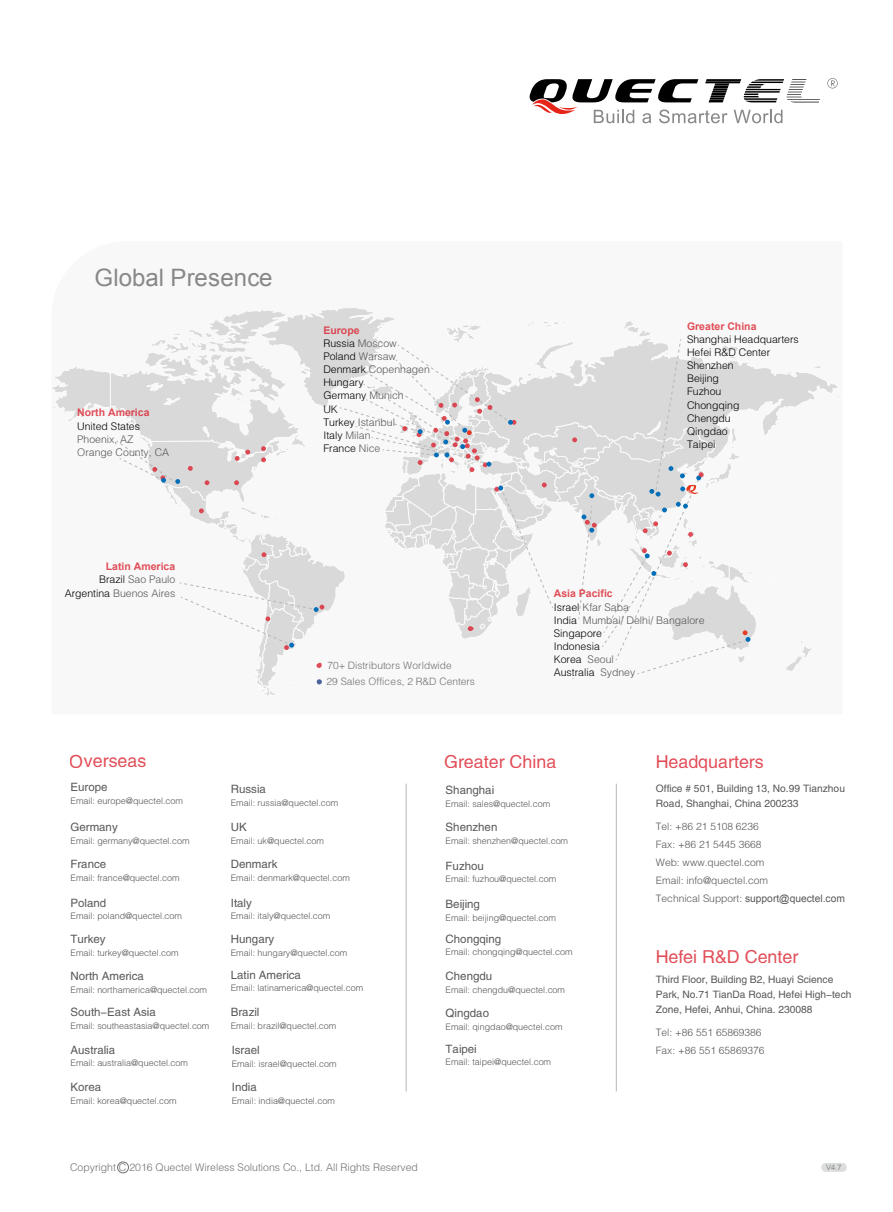
<style>
.page{position:relative;width:893px;height:1212px;background:#fff}
.page>*{position:absolute;margin:0;border:0;box-sizing:border-box;transform-origin:0 0}
.t1{font:24px "Arial";letter-spacing:.005em;color:#888889}
.t2{font:18px "FZHTJW GB1 0";color:#db222f}
.t3{font:11.55px "FZHTJW GB1 0";color:#595757}
.t4{font:10.5px/13.2px "FZZDXK GBK1 0";color:#000}
.t5{font:10.5px "FZZDXK GBK1 0";color:#727171}
.t6{font:10.5px/13.2px "FZZDXK GBK1 0";color:#595757;text-align:right}
.t7{font:700 10.5px "Arial";color:rgb(219 34 47/.8)}
.t8{font:10.2px/15px "FZHTJW GB1 0";color:#595757}
.t9{font:10.2px/18px "FZZDXK GBK1 0";color:#595757}
.t10{font:10.2px/15.8px "FZZDXK GBK1 0";color:#727171}
.t11{font:10.2px "Arial";color:#595757}
.t12{font:9px "FZZDXK GBK1 0";color:#595757}
.t13{font:7.5px "Arial";color:#888889}
.s1{color:#000}
.s2{color:#595757}
.s3{font-family:"FZZDXK GBK1 0"}
</style>
<div class="page">
<div style="left:117px;top:1161px;width:12px;height:12px;border:1px solid #727171;border-radius:50%"></div>
<hr style="left:406px;top:784px;width:1px;height:307px;background:#b5b6b6">
<hr style="left:616px;top:784px;width:1px;height:307px;background:#b5b6b6">
<div style="left:821px;top:1163px;width:26px;height:9px;background:#dcdddd;border-radius:4px"></div>
<svg style="left:827px;top:78px;width:11px;height:10px"></svg>
<svg style="left:529px;top:79px;width:291px;height:44px"></svg>
<svg style="left:52px;top:308px;width:763px;height:388px"></svg>
<h1 class="t1" style="left:95px;top:269px;width:179px">Global Presence</h1>
<p class="t7" style="left:77px;top:409px;width:74px">North America</p>
<p class="t4" style="left:77px;top:419px;width:64px">United States</p>
<p class="t6" style="left:77px;top:433px;width:93px;text-align:left">Phoenix, AZ<br>Orange County, CA</p>
<p class="t7" style="left:106px;top:563px;width:71px">Latin America</p>
<p class="t6" style="left:65px;top:573px;width:112px"><span class="s1">Brazil</span> Sao Paulo<br><span class="s1">Argentina</span> Buenos Aires</p>
<p class="t7" style="left:323px;top:326px;width:38px">Europe</p>
<p class="t4" style="left:323px;top:337px;width:108px">Russia <span class="s2">Moscow<br></span>Poland <span class="s2">Warsaw<br></span>Denmark <span class="s2">Copenhagen<br></span>Hungary<br>Germany <span class="s2">Munich<br></span>UK<br>Turkey <span class="s2">Istanbul<br></span>Italy <span class="s2">Milan<br></span>France <span class="s2">Nice</span></p>
<p class="t10" style="left:327px;top:658px;width:150px">70+ Distributors Worldwide<br>29 Sales Offices, 2 R&amp;D Centers</p>
<p class="t7" style="left:687px;top:322px;width:71px">Greater China</p>
<p class="t4" style="left:687px;top:333px;width:113px">Shanghai Headquarters<br>Hefei R&amp;D Center<br>Shenzhen<br>Beijing<br>Fuzhou<br>Chongqing<br>Chengdu<br>Qingdao<br>Taipei</p>
<p class="t7" style="left:554px;top:590px;width:60px">Asia Pacific</p>
<p class="t4" style="left:554px;top:600px;width:152px">Israel <span class="s2">Kfar Saba<br></span>India <span class="s2">Mumbai/ Delhi/ Bangalore<br></span>Singapore<br>Indonesia<br>Korea <span class="s2">Seoul<br></span>Australia <span class="s2">Sydney</span></p>
<h2 class="t2" style="left:70px;top:751px;width:78px">Overseas</h2>
<h2 class="t2" style="left:444px;top:751px;width:114px">Greater China</h2>
<h2 class="t2" style="left:656px;top:751px;width:110px">Headquarters</h2>
<p class="t3" style="left:71px;top:781px;width:39px">Europe</p>
<p class="t12" style="left:71px;top:796px;width:114px">Email: europe@quectel.com</p>
<p class="t3" style="left:231px;top:783px;width:37px">Russia</p>
<p class="t12" style="left:231px;top:798px;width:109px">Email: russia@quectel.com</p>
<p class="t3" style="left:71px;top:820px;width:49px">Germany</p>
<p class="t12" style="left:71px;top:835px;width:120px">Email: germany@quectel.com</p>
<p class="t3" style="left:231px;top:820px;width:17px">UK</p>
<p class="t12" style="left:231px;top:835px;width:95px">Email: uk@quectel.com</p>
<p class="t3" style="left:71px;top:858px;width:37px">France</p>
<p class="t12" style="left:71px;top:873px;width:111px">Email: france@quectel.com</p>
<p class="t3" style="left:231px;top:858px;width:48px">Denmark</p>
<p class="t12" style="left:231px;top:873px;width:120px">Email: denmark@quectel.com</p>
<p class="t3" style="left:71px;top:896px;width:37px">Poland</p>
<p class="t12" style="left:71px;top:911px;width:113px">Email: poland@quectel.com</p>
<p class="t3" style="left:231px;top:896px;width:23px">Italy</p>
<p class="t12" style="left:231px;top:911px;width:101px">Email: italy@quectel.com</p>
<p class="t3" style="left:71px;top:933px;width:37px">Turkey</p>
<p class="t12" style="left:71px;top:948px;width:110px">Email: turkey@quectel.com</p>
<p class="t3" style="left:71px;top:970px;width:75px">North America</p>
<p class="t12" style="left:71px;top:985px;width:138px">Email: northamerica@quectel.com</p>
<p class="t3" style="left:231px;top:933px;width:45px">Hungary</p>
<p class="t12" style="left:231px;top:948px;width:118px">Email: hungary@quectel.com</p>
<p class="t3" style="left:231px;top:968px;width:72px">Latin America</p>
<p class="t12" style="left:231px;top:983px;width:134px">Email: latinamerica@quectel.com</p>
<p class="t3" style="left:71px;top:1006px;width:87px">South-East Asia</p>
<p class="t12" style="left:71px;top:1021px;width:140px">Email: southeastasia@quectel.com</p>
<p class="t3" style="left:231px;top:1005px;width:30px">Brazil</p>
<p class="t12" style="left:231px;top:1020px;width:107px">Email: brazil@quectel.com</p>
<p class="t3" style="left:71px;top:1043px;width:46px">Australia</p>
<p class="t12" style="left:71px;top:1058px;width:119px">Email: australia@quectel.com</p>
<p class="t3" style="left:71px;top:1081px;width:32px">Korea</p>
<p class="t12" style="left:71px;top:1096px;width:108px">Email: korea@quectel.com</p>
<p class="t3" style="left:232px;top:1043px;width:30px">Israel</p>
<p class="t12" style="left:232px;top:1058px;width:106px">Email: israel@quectel.com</p>
<p class="t3" style="left:232px;top:1081px;width:26px">India</p>
<p class="t12" style="left:232px;top:1096px;width:104px">Email: india@quectel.com</p>
<p class="t5" style="left:70px;top:1161px;width:349px">Copyright C 2016 Quectel Wireless Solutions Co., Ltd. All Rights Reserved</p>
<p class="t3" style="left:446px;top:784px;width:50px">Shanghai</p>
<p class="t12" style="left:446px;top:799px;width:106px">Email: sales@quectel.com</p>
<p class="t3" style="left:446px;top:820px;width:53px">Shenzhen</p>
<p class="t12" style="left:446px;top:835px;width:124px">Email: shenzhen@quectel.com</p>
<p class="t3" style="left:446px;top:859px;width:40px">Fuzhou</p>
<p class="t12" style="left:446px;top:874px;width:112px">Email: fuzhou@quectel.com</p>
<p class="t3" style="left:446px;top:898px;width:36px">Beijing</p>
<p class="t12" style="left:446px;top:913px;width:112px">Email: beijing@quectel.com</p>
<p class="t3" style="left:446px;top:932px;width:57px">Chongqing</p>
<p class="t12" style="left:446px;top:947px;width:128px">Email: chongqing@quectel.com</p>
<p class="t3" style="left:446px;top:969px;width:48px">Chengdu</p>
<p class="t12" style="left:446px;top:985px;width:121px">Email: chengdu@quectel.com</p>
<p class="t3" style="left:446px;top:1007px;width:45px">Qingdao</p>
<p class="t12" style="left:446px;top:1022px;width:118px">Email: qingdao@quectel.com</p>
<p class="t3" style="left:446px;top:1042px;width:33px">Taipei</p>
<p class="t12" style="left:446px;top:1057px;width:107px">Email: taipei@quectel.com</p>
<p class="t8" style="left:656px;top:781px;width:191px">Office # 501, Building 13, No.99 Tianzhou<br>Road, Shanghai, China 200233</p>
<p class="t9" style="left:656px;top:817px;width:114px">Tel: +86 21 5108 6236<br>Fax: +86 21 5445 3668<br>Web: www.quectel.com<br>Email: info@quectel.com</p>
<p class="t11" style="left:656px;top:894px;width:190px"><span class="s3">Technical Support:</span> support@quectel.com</p>
<h2 class="t2" style="left:655px;top:947px;width:144px">Hefei R&amp;D Center</h2>
<p class="t8" style="left:656px;top:972px;width:197px">Third Floor, Building B2, Huayi Science<br>Park, No.71 TianDa Road, Hefei High-tech<br>Zone, Hefei, Anhui, China. 230088</p>
<p class="t9" style="left:656px;top:1024px;width:110px">Tel: +86 551 65869386<br>Fax: +86 551 65869376</p>
<p class="t13" style="left:826px;top:1165px;width:17px">V4.7</p>
</div>
